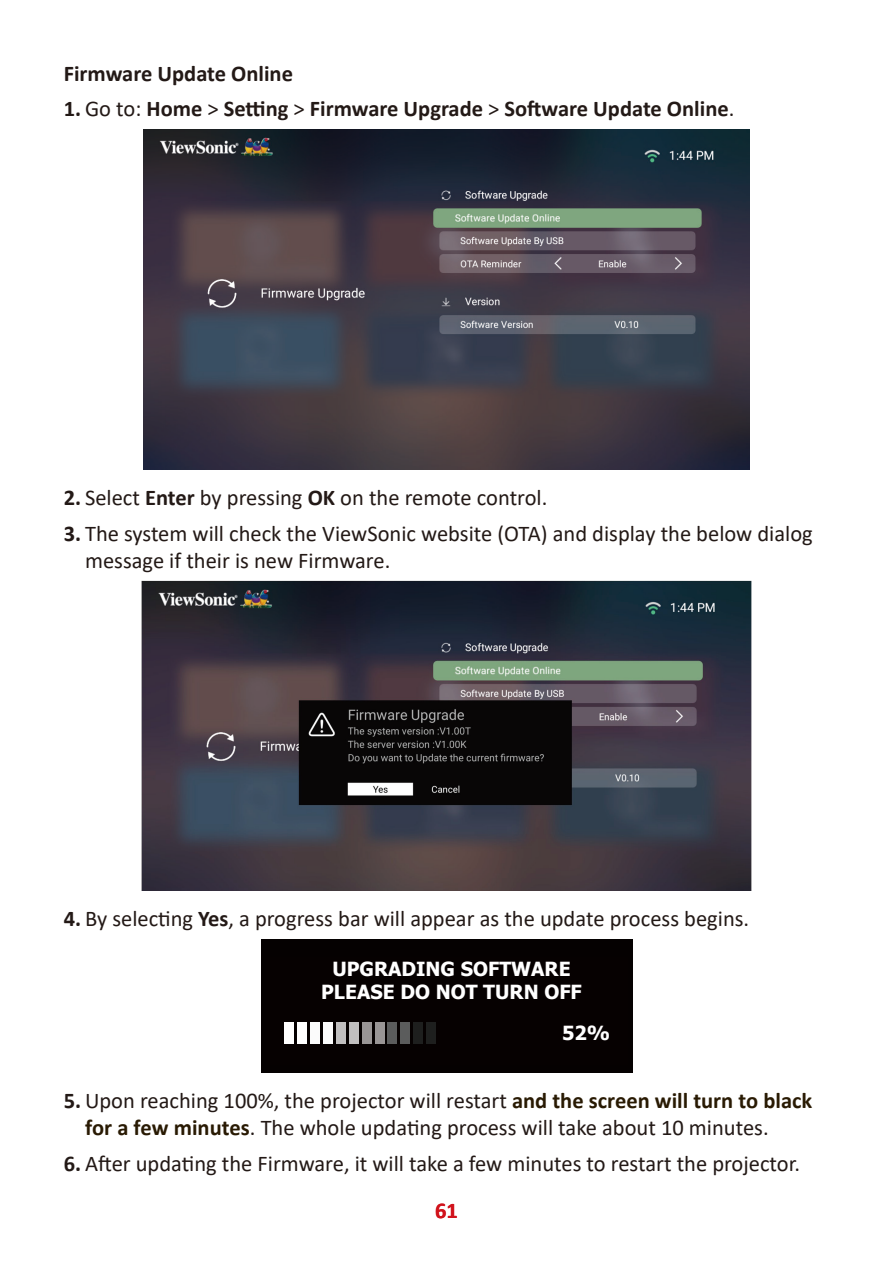
<style>
.page{position:relative;width:893px;height:1263px;background:#fff}
.page>*{position:absolute;margin:0;border:0;box-sizing:border-box;transform-origin:0 0}
.t1{font:22.5px/27px "Calibri";color:#231916}
.Heading_4{font:700 22.5px "Calibri";color:#231916}
.t2{font:700 22.5px "Calibri";color:#d1131c}
.t3{font:700 19.5px/23.4px "Tahoma";color:#fff;text-align:center}
.s1{font-weight:400}
.s2{font-weight:700}
.s3{font-weight:700;color:#291a03}
</style>
<div class="page">
<img style="left:144px;top:129px;width:605px;height:341px">
<img style="left:142px;top:581px;width:609px;height:310px">
<div style="left:261px;top:939px;width:371px;height:134px;background:#050101"></div>
<div style="left:266px;top:957px;width:362px;height:107px;background:#060101"></div>
<div style="left:284px;top:1022px;width:10px;height:22px;background:#fff"></div>
<div style="left:297px;top:1022px;width:10px;height:22px;background:#fff"></div>
<div style="left:310px;top:1022px;width:10px;height:22px;background:#fbfbfb"></div>
<div style="left:323px;top:1022px;width:9px;height:22px;background:#fbfbfb"></div>
<div style="left:336px;top:1022px;width:9px;height:22px;background:#c1bfbf"></div>
<div style="left:349px;top:1022px;width:9px;height:22px;background:#c1bfbf"></div>
<div style="left:362px;top:1022px;width:9px;height:22px;background:#999595"></div>
<div style="left:375px;top:1022px;width:9px;height:22px;background:#999595"></div>
<div style="left:387px;top:1022px;width:10px;height:22px;background:#5b5c5c"></div>
<div style="left:400px;top:1022px;width:10px;height:22px;background:#5b5c5c"></div>
<div style="left:413px;top:1022px;width:10px;height:22px;background:#1e1f1e"></div>
<div style="left:426px;top:1022px;width:10px;height:22px;background:#1e1f1e"></div>
<p class="Heading_4" style="left:64px;top:57px;width:231px">Firmware Update Online</p>
<p class="Heading_4" style="left:64px;top:93px;width:672px">1. <span class="s1">Go to:</span> Home <span class="s1">&gt;</span> Setting <span class="s1">&gt;</span> Firmware Upgrade <span class="s1">&gt;</span> Software Update Online<span class="s1">.</span></p>
<p class="t1" style="left:64px;top:484px;width:485px"><span class="s2">2.</span> Select <span class="s2">Enter</span> by pressing <span class="s2">OK</span> on the remote control.</p>
<p class="t1" style="left:85px;top:519px;width:729px;text-indent:-21px"><span class="s2">3.</span> The system will check the ViewSonic website (OTA) and display the below dialog message if their is new Firmware.</p>
<p class="t1" style="left:64px;top:905px;width:687px"><span class="s2">4.</span> By selecting <span class="s2">Yes</span>, a progress bar will appear as the update process begins.</p>
<p class="t3" style="left:321px;top:958px;width:262px">UPGRADING SOFTWARE<br>PLEASE DO NOT TURN OFF</p>
<p class="t3" style="left:562px;top:1022px;width:50px">52%</p>
<p class="t1" style="left:85px;top:1087px;width:729px;text-indent:-21px"><span class="s2">5.</span> Upon reaching 100%, the projector will restart <span class="s3">and the screen will turn to black for a few minutes</span>. The whole updating process will take about 10 minutes.</p>
<p class="t1" style="left:64px;top:1149px;width:738px"><span class="s2">6.</span> After updating the Firmware, it will take a few minutes to restart the projector.</p>
<p class="t2" style="left:435px;top:1194px;width:24px">61</p>
</div>
